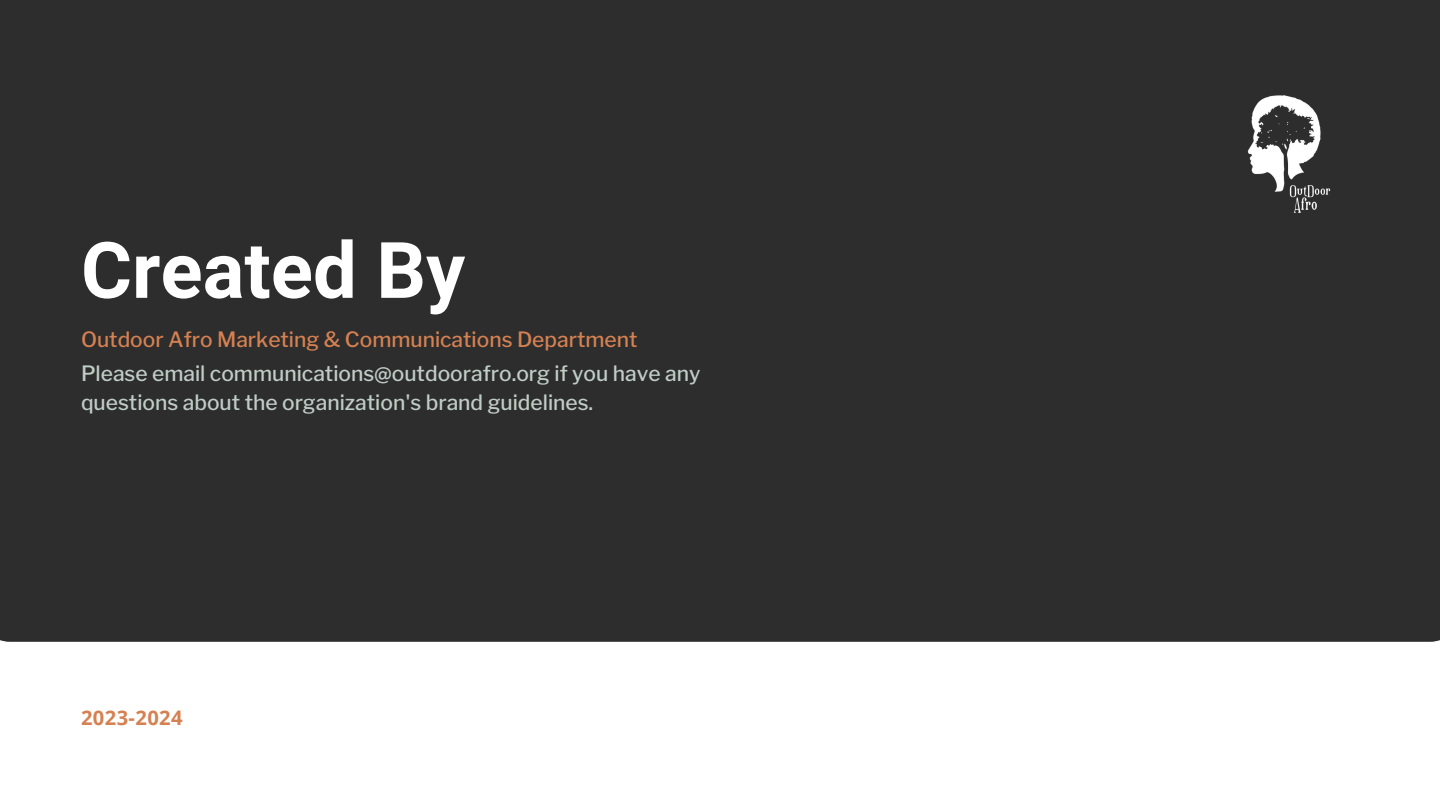
<style>
.page{position:relative;width:1440px;height:810px;background:#fff}
.page>*{position:absolute;margin:0;border:0;box-sizing:border-box;transform-origin:0 0}
.t1{font:700 78px "Roboto";color:#fff}
.t2{font:500 21px/29.2px "Libre Franklin";color:#c0cdc6}
.t3{font:500 21px "Libre Franklin";color:#d58152}
.t4{font:700 20.1px "Open Sans";letter-spacing:.02em;color:#d58152}
</style>
<div class="page">
<div style="left:0;top:0;width:1440px;height:642px;background:#2d2d2d"></div>
<img style="left:1219px;top:81px;width:140px;height:138px">
<h1 class="t1" style="left:81px;top:226px;width:386px">Created By</h1>
<p class="t3" style="left:81px;top:327px;width:558px">Outdoor Afro Marketing &amp; Communications Department</p>
<p class="t2" style="left:81px;top:359px;width:621px">Please email communications@outdoorafro.org if you have any questions about the organization's brand guidelines.</p>
<p class="t4" style="left:81px;top:703px;width:103px">2023-2024</p>
</div>
